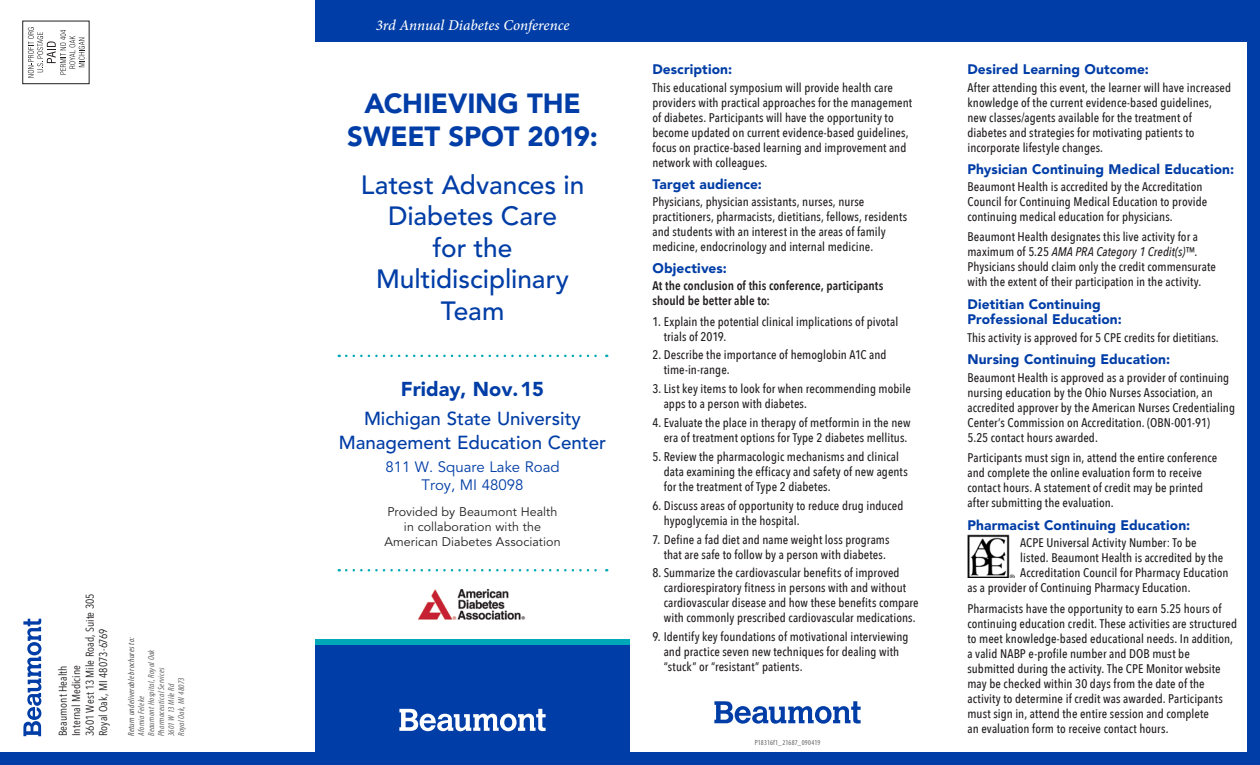
<style>
.page{position:relative;width:1260px;height:765px;background:#fff}
.page>*{position:absolute;margin:0;border:0;box-sizing:border-box;transform-origin:0 0}
.t1{font:900 27.5px/33px "Avenir LT Std";letter-spacing:-.01em;color:#003da6;text-align:center}
.t2{font:500 26.25px/31.5px "Avenir LT Std";color:#003da6;text-align:center}
.t3{font:900 20px "Avenir LT Std";color:#003da6}
.t4{font:500 18.75px/24px "Avenir LT Std";color:#003da6;text-align:center}
.t5{font:15px/18px "Avenir LT Std";color:#003da6;text-align:center}
.t6{font:italic 500 15px "Minion Pro";color:#fff}
.t7{font:900 13.75px/15px "Avenir LT Std";letter-spacing:.01em;color:#003da6}
.t8{font:500 12.5px/15px "Avenir Next Condensed";letter-spacing:.005em;color:#231f20}
.t9{font:12.5px/15px "Avenir LT Std";letter-spacing:.005em;color:#231f20;text-align:center}
.t10{font:600 12.5px/15px "Avenir Next Condensed";letter-spacing:.005em;color:#231f20}
.t11{font:11.25px/13.5px "Avenir Next Condensed";letter-spacing:.005em;color:#231f20}
.t12{font:italic condensed 8.75px/10px "Myriad Pro";letter-spacing:.035em;color:#636466}
.t13{font:italic condensed 8.75px "Myriad Pro";letter-spacing:.035em;color:#4d4d4f}
.t14{font:condensed 7.5px "Myriad Pro";letter-spacing:.03em;color:#636466}
.s1{font-style:italic}
</style>
<div class="page">
<div style="left:315px;top:642px;width:315px;height:123px;background:#003da6"></div>
<svg style="left:399px;top:709px;width:147px;height:22px"></svg>
<div style="left:22px;top:21px;width:67px;height:63px;border:1px solid #231f20"></div>
<svg style="left:28px;top:27px;width:57px;height:51px"></svg>
<img style="left:418px;top:590px;width:108px;height:30px">
<img style="left:968px;top:535px;width:47px;height:42px">
<svg style="left:23px;top:619px;width:18px;height:117px"></svg>
<div style="left:315px;top:639px;width:315px;height:6px;background:#00a9b7"></div>
<svg style="left:714px;top:701px;width:147px;height:23px"></svg>
<div style="left:0;top:752px;width:1260px;height:13px;background:#003da6"></div>
<div style="left:1247px;top:0;width:13px;height:765px;background:#003da6"></div>
<div style="left:315px;top:0;width:945px;height:42px;background:#003da6"></div>
<svg style="left:346px;top:355px;width:261px;height:2px"></svg>
<svg style="left:346px;top:569px;width:261px;height:2px"></svg>
<p class="t11" style="left:55px;top:736px;width:144px;rotate:-90deg">Beaumont Health<br>Internal Medicine<br>3601 West 13 Mile Road, Suite 305<br>Royal Oak, MI 48073-6769</p>
<p class="t13" style="left:126px;top:736px;width:100px;rotate:-90deg">Return undeliverable brochures to:</p>
<p class="t12" style="left:136px;top:736px;width:88px;rotate:-90deg">Afomia Feleke<br>Beaumont Hospital, Royal Oak<br>Pharmaceutical Services<br>3601 W 13 Mile Rd<br>Royal Oak, MI 48073</p>
<p class="t6" style="left:376px;top:15px;width:195px">3rd Annual Diabetes Conference</p>
<h1 class="t1" style="left:347px;top:86px;width:252px">ACHIEVING THE<br>SWEET SPOT 2019:</h1>
<h2 class="t2" style="left:361px;top:170px;width:225px">Latest Advances in<br>Diabetes Care<br>for the<br>Multidisciplinary<br>Team</h2>
<h3 class="t3" style="left:401px;top:377px;width:145px">Friday, Nov. 15</h3>
<h3 class="t4" style="left:339px;top:407px;width:269px">Michigan State University<br>Management Education Center</h3>
<p class="t5" style="left:385px;top:458px;width:176px">811 W. Square Lake Road<br>Troy, MI 48098</p>
<p class="t9" style="left:384px;top:505px;width:178px">Provided by Beaumont Health in collaboration with the<br>American Diabetes Association</p>
<p class="t7" style="left:652px;top:62px;width:81px">Description:</p>
<p class="t8" style="left:652px;top:80px;width:261px">This educational symposium will provide health care providers with practical approaches for the management of diabetes. Participants will have the opportunity to become updated on current evidence-based guidelines, focus on practice-based learning and improvement and network with colleagues.</p>
<p class="t7" style="left:652px;top:176px;width:111px">Target audience:</p>
<p class="t8" style="left:652px;top:194px;width:256px">Physicians, physician assistants, nurses, nurse practitioners, pharmacists, dietitians, fellows, residents and students with an interest in the areas of family medicine, endocrinology and internal medicine.</p>
<p class="t7" style="left:652px;top:260px;width:76px">Objectives:</p>
<p class="t10" style="left:652px;top:278px;width:233px">At the conclusion of this conference, participants should be better able to:</p>
<p class="t8" style="left:664px;top:314px;width:236px;text-indent:-11px">1. Explain the potential clinical implications of pivotal trials of 2019.</p>
<p class="t8" style="left:664px;top:348px;width:224px;text-indent:-11px">2. Describe the importance of hemoglobin A1C and time-in-range.</p>
<p class="t8" style="left:664px;top:381px;width:249px;text-indent:-11px">3. List key items to look for when recommending mobile apps to a person with diabetes.</p>
<p class="t8" style="left:652px;top:415px;width:260px;text-align:right">4. Evaluate the place in therapy of metformin in the new era of treatment options for Type 2 diabetes mellitus.</p>
<p class="t8" style="left:664px;top:449px;width:246px;text-indent:-11px">5. Review the pharmacologic mechanisms and clinical data examining the efficacy and safety of new agents for the treatment of Type 2 diabetes.</p>
<p class="t8" style="left:664px;top:498px;width:241px;text-indent:-11px">6. Discuss areas of opportunity to reduce drug induced hypoglycemia in the hospital.</p>
<p class="t8" style="left:652px;top:532px;width:239px;text-align:right">7. Define a fad diet and name weight loss programs that are safe to follow by a person with diabetes.</p>
<p class="t8" style="left:664px;top:566px;width:256px;text-indent:-11px">8. Summarize the cardiovascular benefits of improved cardiorespiratory fitness in persons with and without cardiovascular disease and how these benefits compare with commonly prescribed cardiovascular medications.</p>
<p class="t8" style="left:664px;top:629px;width:246px;text-indent:-11px">9. Identify key foundations of motivational interviewing and practice seven new techniques for dealing with “stuck” or “resistant” patients.</p>
<p class="t14" style="left:755px;top:738px;width:67px">P18316f1_21687_090419</p>
<p class="t7" style="left:968px;top:62px;width:183px">Desired Learning Outcome:</p>
<p class="t8" style="left:968px;top:80px;width:265px">After attending this event, the learner will have increased knowledge of the current evidence-based guidelines, new classes/agents available for the treatment of diabetes and strategies for motivating patients to incorporate lifestyle changes.</p>
<p class="t7" style="left:968px;top:161px;width:268px">Physician Continuing Medical Education:</p>
<p class="t8" style="left:968px;top:179px;width:241px">Beaumont Health is accredited by the Accreditation<br>Council for Continuing Medical Education to provide continuing medical education for physicians.</p>
<p class="t8" style="left:968px;top:230px;width:250px">Beaumont Health designates this live activity for a maximum of 5.25 <span class="s1">AMA PRA Category 1 Credit(s)™</span>.<br>Physicians should claim only the credit commensurate with the extent of their participation in the activity.</p>
<p class="t7" style="left:968px;top:297px;width:156px">Dietitian Continuing<br>Professional Education:</p>
<p class="t8" style="left:968px;top:330px;width:253px">This activity is approved for 5 CPE credits for dietitians.</p>
<p class="t7" style="left:968px;top:352px;width:204px">Nursing Continuing Education:</p>
<p class="t8" style="left:968px;top:370px;width:269px">Beaumont Health is approved as a provider of continuing nursing education by the Ohio Nurses Association, an accredited approver by the American Nurses Credentialing Center’s Commission on Accreditation. (OBN-001-91)<br>5.25 contact hours awarded.</p>
<p class="t8" style="left:968px;top:450px;width:251px">Participants must sign in, attend the entire conference and complete the online evaluation form to receive contact hours. A statement of credit may be printed after submitting the evaluation.</p>
<p class="t7" style="left:968px;top:518px;width:224px">Pharmacist Continuing Education:</p>
<p class="t8" style="left:1020px;top:536px;width:178px">ACPE Universal Activity Number: To be</p>
<p class="t8" style="left:1020px;top:551px;width:205px">listed. Beaumont Health is accredited by the</p>
<p class="t8" style="left:1020px;top:566px;width:210px">Accreditation Council for Pharmacy Education</p>
<p class="t8" style="left:968px;top:581px;width:225px">as a provider of Continuing Pharmacy Education.</p>
<p class="t8" style="left:968px;top:601px;width:271px">Pharmacists have the opportunity to earn 5.25 hours of continuing education credit. These activities are structured to meet knowledge-based educational needs. In addition, a valid NABP e-profile number and DOB must be submitted during the activity. The CPE Monitor website may be checked within 30 days from the date of the activity to determine if credit was awarded. Participants must sign in, attend the entire session and complete<br>an evaluation form to receive contact hours.</p>
</div>
